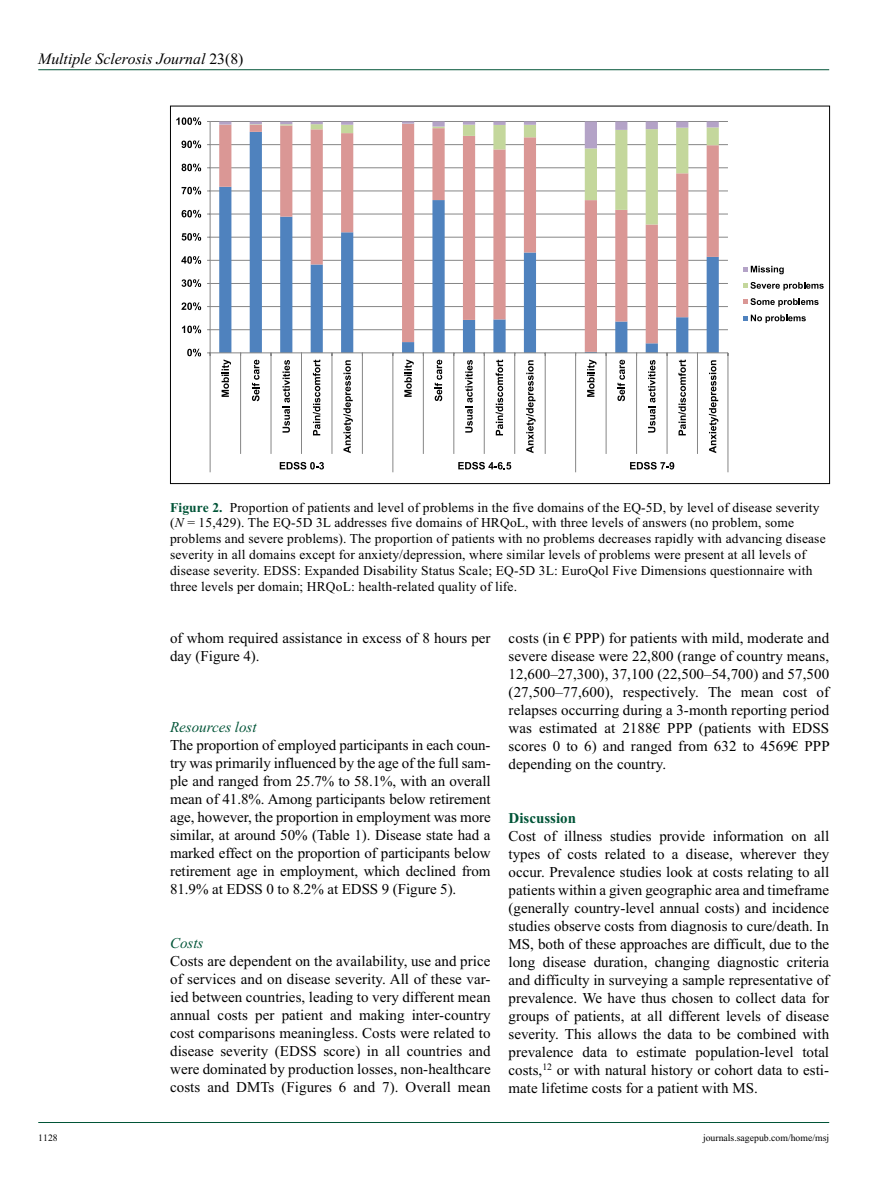
<style>
.page{position:relative;width:893px;height:1191px;background:#fff}
.page>*{position:absolute;margin:0;border:0;box-sizing:border-box;transform-origin:0 0}
.t1{font:italic 15.75px "Times New Roman";color:#000}
.t2{font:15px/18px "Times New Roman";color:#000;text-align:justify}
.t3{font:italic 15px "Times New Roman";color:#005437}
.t4{font:700 15px "Times New Roman";color:#005437}
.t5{font:13.5px/15.8px "Times New Roman";letter-spacing:.01em;color:#000}
.t6{font:9.75px "Times New Roman";color:#000}
.s1{font-style:normal}
.s2{font-weight:700;color:#005437}
.s3{font-style:italic}
</style>
<div class="page">
<hr style="left:38px;top:69px;width:791px;height:1px;background:#005437">
<hr style="left:38px;top:1122px;width:791px;height:1px;background:#005437">
<hr style="left:210px;top:121px;width:518px;height:1px;background:#868686">
<hr style="left:210px;top:144px;width:518px;height:1px;background:#868686">
<hr style="left:210px;top:167px;width:518px;height:1px;background:#868686">
<hr style="left:210px;top:191px;width:518px;height:1px;background:#868686">
<hr style="left:210px;top:214px;width:518px;height:1px;background:#868686">
<hr style="left:210px;top:237px;width:518px;height:1px;background:#868686">
<hr style="left:210px;top:260px;width:518px;height:1px;background:#868686">
<hr style="left:210px;top:283px;width:518px;height:1px;background:#868686">
<hr style="left:210px;top:306px;width:518px;height:1px;background:#868686">
<hr style="left:210px;top:329px;width:518px;height:1px;background:#868686">
<svg style="left:219px;top:224px;width:500px;height:128px"></svg>
<svg style="left:219px;top:148px;width:500px;height:76px"></svg>
<svg style="left:219px;top:121px;width:500px;height:27px"></svg>
<hr style="left:210px;top:121px;width:1px;height:232px;background:#868686">
<hr style="left:210px;top:352px;width:518px;height:1px;background:#868686">
<hr style="left:728px;top:353px;width:1px;height:101px;background:#868686">
<hr style="left:697px;top:353px;width:1px;height:101px;background:#868686">
<hr style="left:667px;top:353px;width:1px;height:101px;background:#868686">
<hr style="left:636px;top:353px;width:1px;height:101px;background:#868686">
<hr style="left:606px;top:353px;width:1px;height:101px;background:#868686">
<hr style="left:575px;top:353px;width:1px;height:101px;background:#868686">
<hr style="left:545px;top:353px;width:1px;height:101px;background:#868686">
<hr style="left:514px;top:353px;width:1px;height:101px;background:#868686">
<hr style="left:484px;top:353px;width:1px;height:101px;background:#868686">
<hr style="left:453px;top:353px;width:1px;height:101px;background:#868686">
<hr style="left:423px;top:353px;width:1px;height:101px;background:#868686">
<hr style="left:392px;top:353px;width:1px;height:101px;background:#868686">
<hr style="left:362px;top:353px;width:1px;height:101px;background:#868686">
<hr style="left:332px;top:353px;width:1px;height:101px;background:#868686">
<hr style="left:301px;top:353px;width:1px;height:101px;background:#868686">
<hr style="left:271px;top:353px;width:1px;height:101px;background:#868686">
<hr style="left:240px;top:353px;width:1px;height:101px;background:#868686">
<hr style="left:210px;top:353px;width:1px;height:101px;background:#868686">
<svg style="left:728px;top:454px;width:1px;height:18px"></svg>
<svg style="left:575px;top:454px;width:1px;height:18px"></svg>
<svg style="left:392px;top:454px;width:1px;height:18px"></svg>
<svg style="left:210px;top:454px;width:1px;height:18px"></svg>
<svg style="left:187px;top:349px;width:14px;height:7px"></svg>
<svg style="left:182px;top:325px;width:19px;height:8px"></svg>
<svg style="left:181px;top:302px;width:20px;height:8px"></svg>
<svg style="left:182px;top:279px;width:19px;height:8px"></svg>
<svg style="left:181px;top:256px;width:20px;height:8px"></svg>
<svg style="left:182px;top:233px;width:19px;height:8px"></svg>
<svg style="left:182px;top:210px;width:19px;height:8px"></svg>
<svg style="left:182px;top:187px;width:19px;height:7px"></svg>
<svg style="left:182px;top:164px;width:19px;height:7px"></svg>
<svg style="left:181px;top:140px;width:20px;height:8px"></svg>
<svg style="left:176px;top:117px;width:25px;height:8px"></svg>
<svg style="left:222px;top:359px;width:9px;height:38px"></svg>
<svg style="left:252px;top:360px;width:7px;height:41px"></svg>
<svg style="left:283px;top:360px;width:7px;height:72px"></svg>
<svg style="left:313px;top:360px;width:7px;height:75px"></svg>
<svg style="left:343px;top:360px;width:10px;height:93px"></svg>
<svg style="left:404px;top:359px;width:10px;height:38px"></svg>
<svg style="left:435px;top:360px;width:7px;height:41px"></svg>
<svg style="left:465px;top:360px;width:8px;height:72px"></svg>
<svg style="left:496px;top:360px;width:7px;height:75px"></svg>
<svg style="left:526px;top:360px;width:10px;height:93px"></svg>
<svg style="left:587px;top:359px;width:9px;height:38px"></svg>
<svg style="left:617px;top:360px;width:8px;height:41px"></svg>
<svg style="left:648px;top:360px;width:7px;height:72px"></svg>
<svg style="left:678px;top:360px;width:8px;height:75px"></svg>
<svg style="left:709px;top:360px;width:9px;height:93px"></svg>
<svg style="left:280px;top:462px;width:44px;height:7px"></svg>
<svg style="left:458px;top:462px;width:53px;height:7px"></svg>
<svg style="left:630px;top:462px;width:44px;height:7px"></svg>
<svg style="left:744px;top:266px;width:40px;height:8px"></svg>
<svg style="left:744px;top:282px;width:80px;height:8px"></svg>
<svg style="left:744px;top:298px;width:75px;height:9px"></svg>
<svg style="left:744px;top:315px;width:62px;height:8px"></svg>
<p class="t1" style="left:38px;top:50px;width:207px">Multiple Sclerosis Journal <span class="s1">23(8)</span></p>
<p class="t5" style="left:170px;top:499px;width:657px"><span class="s2">Figure 2.</span> Proportion of patients and level of problems in the five domains of the EQ-5D, by level of disease severity (<span class="s3">N</span> = 15,429). The EQ-5D 3L addresses five domains of HRQoL, with three levels of answers (no problem, some problems and severe problems). The proportion of patients with no problems decreases rapidly with advancing disease severity in all domains except for anxiety/depression, where similar levels of problems were present at all levels of disease severity. EDSS: Expanded Disability Status Scale; EQ-5D 3L: EuroQol Five Dimensions questionnaire with three levels per domain; HRQoL: health-related quality of life.</p>
<p class="t2" style="left:170px;top:628px;width:322px">of whom required assistance in excess of 8 hours per day (Figure 4).</p>
<p class="t3" style="left:170px;top:719px;width:88px">Resources lost</p>
<p class="t2" style="left:170px;top:736px;width:322px">The proportion of employed participants in each coun&shy;try was primarily influenced by the age of the full sam&shy;ple and ranged from 25.7% to 58.1%, with an overall mean of 41.8%. Among participants below retirement age, however, the proportion in employment was more similar, at around 50% (Table 1). Disease state had a marked effect on the proportion of participants below retirement age in employment, which declined from 81.9% at EDSS 0 to 8.2% at EDSS 9 (Figure 5).</p>
<p class="t3" style="left:170px;top:935px;width:35px">Costs</p>
<p class="t2" style="left:170px;top:952px;width:322px">Costs are dependent on the availability, use and price of services and on disease severity. All of these var&shy;ied between countries, leading to very different mean annual costs per patient and making inter-country cost comparisons meaningless. Costs were related to disease severity (EDSS score) in all countries and were dominated by production losses, non-healthcare costs and DMTs (Figures 6 and 7). Overall mean</p>
<p class="t2" style="left:509px;top:628px;width:323px">costs (in € PPP) for patients with mild, moderate and severe disease were 22,800 (range of country means, 12,600–27,300), 37,100 (22,500–54,700) and 57,500 (27,500–77,600), respectively. The mean cost of relapses occurring during a 3-month reporting period was estimated at 2188€ PPP (patients with EDSS scores 0 to 6) and ranged from 632 to 4569€ PPP depending on the country.</p>
<p class="t4" style="left:509px;top:809px;width:69px">Discussion</p>
<p class="t2" style="left:509px;top:826px;width:322px">Cost of illness studies provide information on all types of costs related to a disease, wherever they occur. Prevalence studies look at costs relating to all patients within a given geographic area and timeframe (generally country-level annual costs) and incidence studies observe costs from diagnosis to cure/death. In MS, both of these approaches are difficult, due to the long disease duration, changing diagnostic criteria and difficulty in surveying a sample representative of prevalence. We have thus chosen to collect data for groups of patients, at all different levels of disease severity. This allows the data to be combined with prevalence data to estimate population-level total costs,<sup>12</sup> or with natural history or cohort data to esti&shy;mate lifetime costs for a patient with MS.</p>
<p class="t6" style="left:38px;top:1132px;width:21px">1128</p>
<p class="t6" style="left:703px;top:1132px;width:128px">journals.sagepub.com/home/msj</p>
</div>
